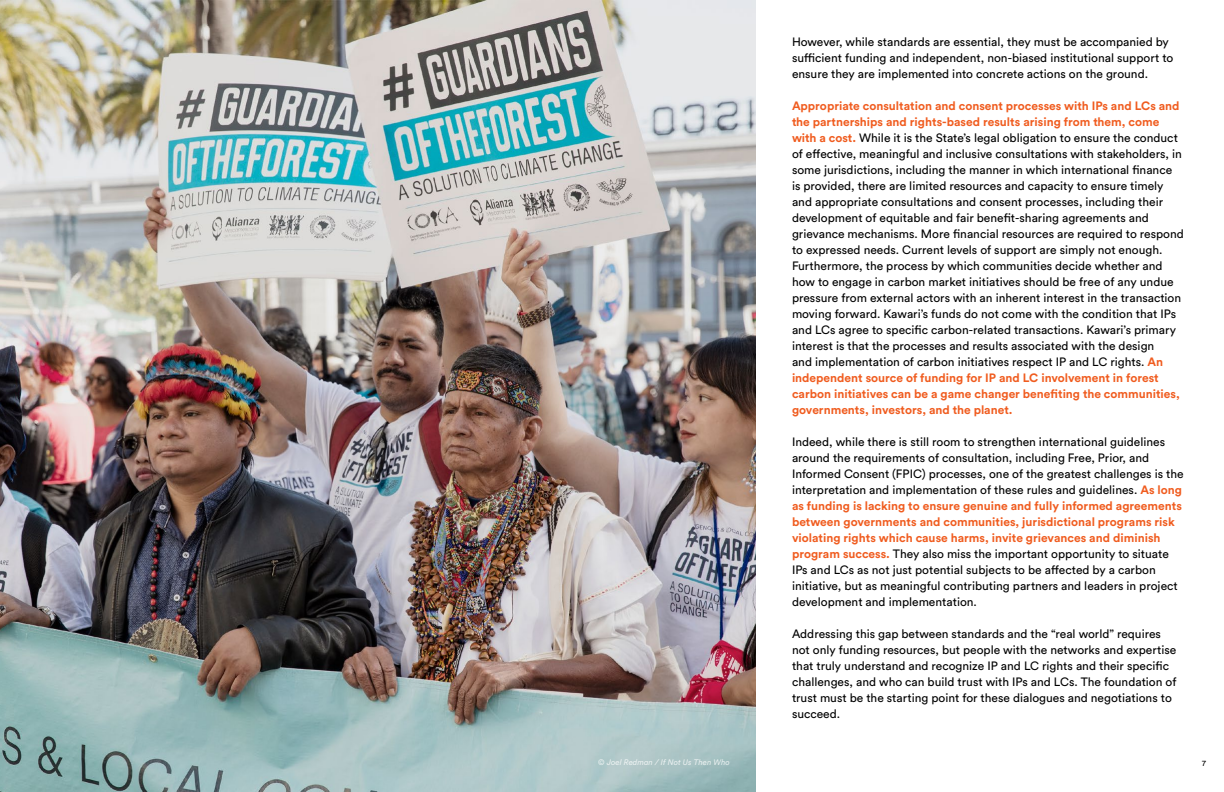
<style>
.page{position:relative;width:1224px;height:792px;background:#fff}
.page>*{position:absolute;margin:0;border:0;box-sizing:border-box;transform-origin:0 0}
.t1{font:12px/16px "Circular Std";color:#000}
.t2{font:italic 8px "Circular Std";color:#fff}
.t3{font:8px "Circular Std";color:#000}
.s1{font-weight:700;color:#f05c1f}
</style>
<div class="page">
<img style="left:0;top:0;width:756px;height:792px">
<p class="t1" style="left:792px;top:33px;width:383px">However, while standards are essential, they must be accompanied by sufficient funding and independent, non-biased institutional support to ensure they are implemented into concrete actions on the ground.</p>
<p class="t1" style="left:792px;top:97px;width:393px"><span class="s1">Appropriate consultation and consent processes with IPs and LCs and the partnerships and rights-based results arising from them, come with a cost.</span> While it is the State’s legal obligation to ensure the conduct of effective, meaningful and inclusive consultations with stakeholders, in some jurisdictions, including the manner in which international finance<br>is provided, there are limited resources and capacity to ensure timely and appropriate consultations and consent processes, including their development of equitable and fair benefit-sharing agreements and grievance mechanisms. More financial resources are required to respond to expressed needs. Current levels of support are simply not enough.<br>Furthermore, the process by which communities decide whether and how to engage in carbon market initiatives should be free of any undue pressure from external actors with an inherent interest in the transaction moving forward. Kawari’s funds do not come with the condition that IPs and LCs agree to specific carbon-related transactions. Kawari’s primary interest is that the processes and results associated with the design<br>and implementation of carbon initiatives respect IP and LC rights. <span class="s1">An independent source of funding for IP and LC involvement in forest carbon initiatives can be a game changer benefiting the communities, governments, investors, and the planet.</span></p>
<p class="t1" style="left:792px;top:433px;width:393px">Indeed, while there is still room to strengthen international guidelines around the requirements of consultation, including Free, Prior, and Informed Consent (FPIC) processes, one of the greatest challenges is the interpretation and implementation of these rules and guidelines. <span class="s1">As long as funding is lacking to ensure genuine and fully informed agreements between governments and communities, jurisdictional programs risk violating rights which cause harms, invite grievances and diminish program success.</span> They also miss the important opportunity to situate IPs and LCs as not just potential subjects to be affected by a carbon initiative, but as meaningful contributing partners and leaders in project development and implementation.</p>
<p class="t1" style="left:792px;top:625px;width:386px">Addressing this gap between standards and the “real world” requires not only funding resources, but people with the networks and expertise that truly understand and recognize IP and LC rights and their specific challenges, and who can build trust with IPs and LCs. The foundation of trust must be the starting point for these dialogues and negotiations to succeed.</p>
<p class="t2" style="left:598px;top:758px;width:133px">© Joel Redman / If Not Us Then Who</p>
<p class="t3" style="left:1202px;top:758px;width:5px">7</p>
</div>
